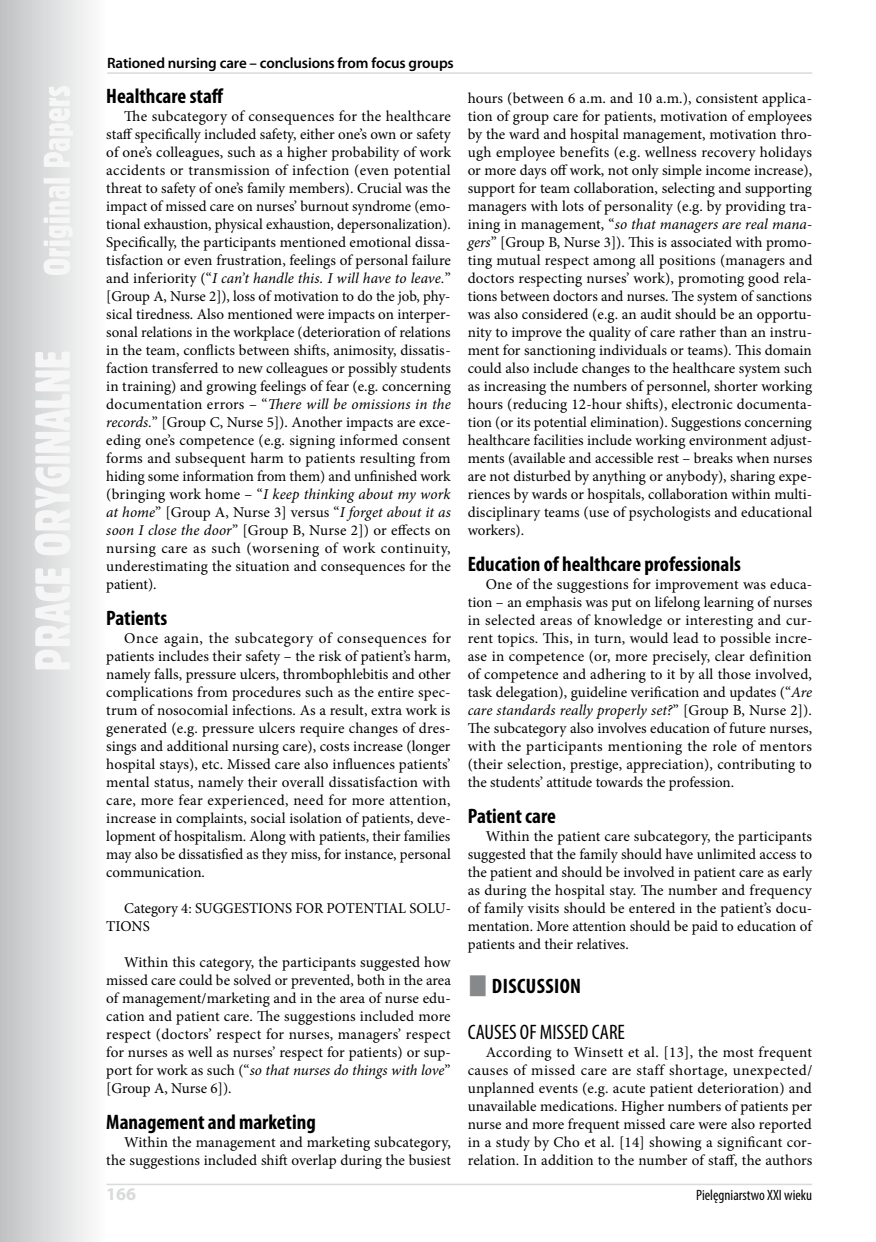
<style>
.page{position:relative;width:876px;height:1242px;background:#fff}
.page>*{position:absolute;margin:0;border:0;box-sizing:border-box;transform-origin:0 0}
.t1{font:700 condensed 21px "Myriad Pro";color:#000}
.t2{font:condensed 21px "Myriad Pro";color:#000}
.t3{font:700 condensed 21px "Myriad Pro";letter-spacing:.02em;color:#000}
.t4{font:700 18px "Myriad Pro";color:#d9dadb}
.t5{font:15px/18px "Minion Pro";color:#000;text-align:justify}
.t6{font:600 15px "Myriad Pro";letter-spacing:-.01em;color:#000}
.t7{font:condensed 15px "Myriad Pro";color:#000}
.s1{font-style:italic}
</style>
<div class="page">
<svg style="left:0;top:0;width:90px;height:1242px;background:#d8d9da"></svg>
<svg style="left:35px;top:86px;width:38px;height:583px"></svg>
<hr style="left:106px;top:1183px;width:706px;height:2px;background:#d9dadb">
<hr style="left:107px;top:72px;width:705px;height:2px;background:#d9dadb">
<p class="t6" style="left:107px;top:53px;width:348px">Rationed nursing care – conclusions from focus groups</p>
<h1 class="t1" style="left:106px;top:83px;width:119px">Healthcare staff</h1>
<p class="t5" style="left:106px;top:107px;width:346px;text-indent:18px">The subcategory of consequences for the healthcare staff specifically included safety, either one’s own or safety of one’s colleagues, such as a higher probability of work accidents or transmission of infection (even potential threat to safety of one’s family members). Crucial was the impact of missed care on nurses’ burnout syndrome (emo&shy;tional exhaustion, physical exhaustion, depersonalization).<br>Specifically, the participants mentioned emotional dissa&shy;tisfaction or even frustration, feelings of personal failure and inferiority (“<span class="s1">I can’t handle this. I will have to leave.</span>” [Group A, Nurse 2]), loss of motivation to do the job, phy&shy;sical tiredness. Also mentioned were impacts on interper&shy;sonal relations in the workplace (deterioration of relations in the team, conflicts between shifts, animosity, dissatis&shy;faction transferred to new colleagues or possibly students in training) and growing feelings of fear (e.g. concerning documentation errors – “<span class="s1">There will be omissions in the records.</span>” [Group C, Nurse 5]). Another impacts are exce&shy;eding one’s competence (e.g. signing informed consent forms and subsequent harm to patients resulting from hiding some information from them) and unfinished work (bringing work home – “<span class="s1">I keep thinking about my work at home</span>” [Group A, Nurse 3] versus “<span class="s1">I forget about it as soon I close the door</span>” [Group B, Nurse 2]) or effects on nursing care as such (worsening of work continuity, underestimating the situation and consequences for the patient).</p>
<h1 class="t1" style="left:106px;top:605px;width:62px">Patients</h1>
<p class="t5" style="left:106px;top:629px;width:346px;text-indent:18px">Once again, the subcategory of consequences for patients includes their safety – the risk of patient’s harm, namely falls, pressure ulcers, thrombophlebitis and other complications from procedures such as the entire spec&shy;trum of nosocomial infections. As a result, extra work is generated (e.g. pressure ulcers require changes of dres&shy;sings and additional nursing care), costs increase (longer hospital stays), etc. Missed care also influences patients’ mental status, namely their overall dissatisfaction with care, more fear experienced, need for more attention, increase in complaints, social isolation of patients, deve&shy;lopment of hospitalism. Along with patients, their families may also be dissatisfied as they miss, for instance, personal communication.</p>
<p class="t5" style="left:106px;top:899px;width:346px;text-indent:18px">Category 4: SUGGESTIONS FOR POTENTIAL SOLU-<br>TIONS</p>
<p class="t5" style="left:106px;top:953px;width:346px;text-indent:18px">Within this category, the participants suggested how missed care could be solved or prevented, both in the area of management/marketing and in the area of nurse edu&shy;cation and patient care. The suggestions included more respect (doctors’ respect for nurses, managers’ respect for nurses as well as nurses’ respect for patients) or sup&shy;port for work as such (“<span class="s1">so that nurses do things with love</span>” [Group A, Nurse 6]).</p>
<h1 class="t1" style="left:106px;top:1109px;width:211px">Management and marketing</h1>
<p class="t5" style="left:106px;top:1133px;width:346px;text-align:right">Within the management and marketing subcategory, the suggestions included shift overlap during the busiest</p>
<p class="t5" style="left:468px;top:89px;width:346px">hours (between 6 a.m. and 10 a.m.), consistent applica&shy;tion of group care for patients, motivation of employees by the ward and hospital management, motivation thro&shy;ugh employee benefits (e.g. wellness recovery holidays or more days off work, not only simple income increase), support for team collaboration, selecting and supporting managers with lots of personality (e.g. by providing tra&shy;ining in management, “<span class="s1">so that managers are real mana&shy;gers</span>” [Group B, Nurse 3]). This is associated with promo&shy;ting mutual respect among all positions (managers and doctors respecting nurses’ work), promoting good rela&shy;tions between doctors and nurses. The system of sanctions was also considered (e.g. an audit should be an opportu&shy;nity to improve the quality of care rather than an instru&shy;ment for sanctioning individuals or teams). This domain could also include changes to the healthcare system such as increasing the numbers of personnel, shorter working hours (reducing 12-hour shifts), electronic documenta&shy;tion (or its potential elimination). Suggestions concerning healthcare facilities include working environment adjust&shy;ments (available and accessible rest – breaks when nurses are not disturbed by anything or anybody), sharing expe&shy;riences by wards or hospitals, collaboration within multi&shy;disciplinary teams (use of psychologists and educational workers).</p>
<h1 class="t1" style="left:468px;top:551px;width:275px">Education of healthcare professionals</h1>
<p class="t5" style="left:468px;top:575px;width:346px;text-indent:18px">One of the suggestions for improvement was educa&shy;tion – an emphasis was put on lifelong learning of nurses in selected areas of knowledge or interesting and cur&shy;rent topics. This, in turn, would lead to possible incre&shy;ase in competence (or, more precisely, clear definition of competence and adhering to it by all those involved, task delegation), guideline verification and updates (“<span class="s1">Are care standards really properly set?</span>” [Group B, Nurse 2]).<br>The subcategory also involves education of future nurses, with the participants mentioning the role of mentors (their selection, prestige, appreciation), contributing to the students’ attitude towards the profession.</p>
<h1 class="t1" style="left:468px;top:803px;width:90px">Patient care</h1>
<p class="t5" style="left:468px;top:827px;width:346px;text-indent:18px">Within the patient care subcategory, the participants suggested that the family should have unlimited access to the patient and should be involved in patient care as early as during the hospital stay. The number and frequency of family visits should be entered in the patient’s docu&shy;mentation. More attention should be paid to education of patients and their relatives.</p>
<h1 class="t3" style="left:492px;top:972px;width:91px">DISCUSSION</h1>
<h1 class="t2" style="left:468px;top:1019px;width:159px">CAUSES OF MISSED CARE</h1>
<p class="t5" style="left:468px;top:1043px;width:346px;text-indent:18px">According to Winsett et al. [13], the most frequent causes of missed care are staff shortage, unexpected/ unplanned events (e.g. acute patient deterioration) and unavailable medications. Higher numbers of patients per nurse and more frequent missed care were also reported in a study by Cho et al. [14] showing a significant cor&shy;relation. In addition to the number of staff, the authors</p>
<p class="t4" style="left:106px;top:1182px;width:31px">166</p>
<p class="t7" style="left:696px;top:1186px;width:118px">Pielęgniarstwo XXI wieku</p>
</div>
